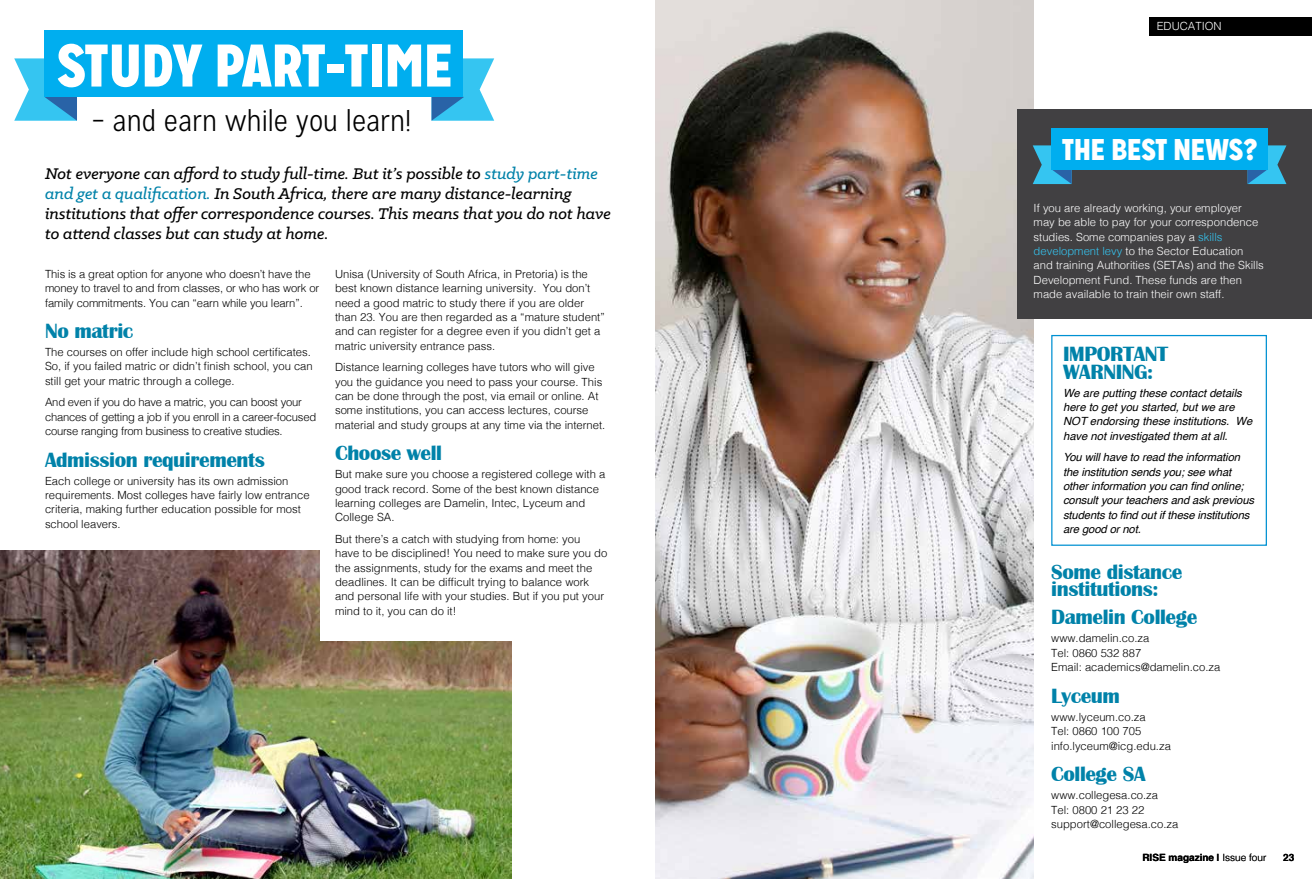
<style>
.page{position:relative;width:1312px;height:879px;background:#fff}
.page>*{position:absolute;margin:0;border:0;box-sizing:border-box;transform-origin:0 0}
.t1{font:900 60px "Mission Gothic";color:#fff}
.t2{font:300 30px "Mission Gothic";color:#000}
.t3{font:900 30px "Mission Gothic";color:#fff}
.t4{font:700 21.25px/17.5px "Britannic";letter-spacing:-.02em;color:#0082a9}
.t5{font:italic 500 17.5px/20px "Klinic Slab";color:#000}
.t6{font:300 11.25px/14.4px "Helvetica";color:#000}
.t7{font:italic 11.25px/14.4px "Helvetica";letter-spacing:-.01em;color:#000}
.t8{font:300 11.25px/14.4px "Helvetica";color:#fff}
.t9{font:300 11.25px/14.4px "Helvetica";letter-spacing:-.02em;color:#000}
.t10{font:700 10px "Helvetica";color:#000}
.s1{color:#0082a9}
.s2{color:#35c5f1}
.s3{font-weight:300}
</style>
<div class="page">
<img style="left:656px;top:0;width:377px;height:879px">
<img style="left:0;top:550px;width:512px;height:329px">
<div style="left:321px;top:412px;width:311px;height:228px;background:#fff"></div>
<div style="left:1017px;top:110px;width:294px;height:209px;background:#414042"></div>
<svg style="left:1032px;top:145px;width:39px;height:39px"></svg>
<svg style="left:1247px;top:145px;width:39px;height:39px"></svg>
<div style="left:1051px;top:128px;width:216px;height:41px;background:#00aeef"></div>
<svg style="left:14px;top:58px;width:63px;height:63px"></svg>
<svg style="left:431px;top:58px;width:63px;height:63px"></svg>
<div style="left:44px;top:31px;width:419px;height:66px;background:#00aeef"></div>
<div style="left:1050px;top:335px;width:216px;height:211px;border:1px solid #0091d2"></div>
<div style="left:1149px;top:17px;width:162px;height:18px;background:#000"></div>
<h1 class="t1" style="left:57px;top:26px;width:397px">STUDY PART-TIME</h1>
<h2 class="t2" style="left:92px;top:103px;width:320px">– and earn while you learn!</h2>
<p class="t5" style="left:45px;top:163px;width:567px">Not everyone can afford to study full-time. But it’s possible to <span class="s1">study part-time and get a qualification.</span> In South Africa, there are many distance-learning institutions that offer correspondence courses. This means that you do not have to attend classes but can study at home.</p>
<p class="t6" style="left:45px;top:266px;width:276px">This is a great option for anyone who doesn’t have the money to travel to and from classes, or who has work or family commitments. You can “earn while you learn”.</p>
<h3 class="t4" style="left:45px;top:322px;width:90px">No matric</h3>
<p class="t6" style="left:45px;top:344px;width:269px">The courses on offer include high school certificates.<br>So, if you failed matric or didn’t finish school, you can still get your matric through a college.</p>
<p class="t9" style="left:45px;top:394px;width:273px">And even if you do have a matric, you can boost your chances of getting a job if you enroll in a career-focused course ranging from business to creative studies.</p>
<h3 class="t4" style="left:45px;top:451px;width:221px">Admission requirements</h3>
<p class="t6" style="left:45px;top:473px;width:266px">Each college or university has its own admission requirements. Most colleges have fairly low entrance criteria, making further education possible for most school leavers.</p>
<p class="t6" style="left:335px;top:266px;width:271px">Unisa (University of South Africa, in Pretoria) is the best known distance learning university. You don’t need a good matric to study there if you are older than 23. You are then regarded as a “mature student” and can register for a degree even if you didn’t get a matric university entrance pass.</p>
<p class="t6" style="left:335px;top:359px;width:272px">Distance learning colleges have tutors who will give you the guidance you need to pass your course. This can be done through the post, via email or online. At some institutions, you can access lectures, course material and study groups at any time via the internet.</p>
<h3 class="t4" style="left:335px;top:445px;width:108px">Choose well</h3>
<p class="t6" style="left:335px;top:466px;width:272px">But make sure you choose a registered college with a good track record. Some of the best known distance learning colleges are Damelin, Intec, Lyceum and College SA.</p>
<p class="t6" style="left:335px;top:531px;width:273px">But there’s a catch with studying from home: you have to be disciplined! You need to make sure you do the assignments, study for the exams and meet the deadlines. It can be difficult trying to balance work and personal life with your studies. But if you put your mind to it, you can do it!</p>
<p class="t8" style="left:1156px;top:18px;width:23px">Educati</p>
<p class="t8" style="left:1204px;top:18px;width:18px">on</p>
<h2 class="t3" style="left:1061px;top:130px;width:197px">THE BEST NEWS?</h2>
<p class="t8" style="left:1033px;top:200px;width:232px">If you are already working, your employer may be able to pay for your correspondence studies. Some companies pay a <span class="s2">skills development levy</span> to the Sector Education and training Authorities (SETAs) and the Skills Development Fund. These funds are then made available to train their own staff.</p>
<h3 class="t4" style="left:1062px;top:345px;width:106px">IMPORTANT<br>WARNING:</h3>
<p class="t7" style="left:1062px;top:386px;width:191px">We are putting these contact details here to get you started, but we are NOT endorsing these institutions. We have not investigated them at all.</p>
<p class="t7" style="left:1062px;top:450px;width:192px">You will have to read the information the institution sends you; see what other information you can find online; consult your teachers and ask previous students to find out if these institutions are good or not.</p>
<h3 class="t4" style="left:1050px;top:563px;width:133px">Some distance institutions:</h3>
<h3 class="t4" style="left:1050px;top:609px;width:147px">Damelin College</h3>
<p class="t6" style="left:1050px;top:630px;width:171px">www.damelin.co.za<br>Tel: 0860 532 887<br>Email: academics@damelin.co.za</p>
<h3 class="t4" style="left:1050px;top:687px;width:70px">Lyceum</h3>
<p class="t6" style="left:1050px;top:709px;width:121px">www.lyceum.co.za<br>Tel: 0860 100 705 info.lyceum@icg.edu.za</p>
<h3 class="t4" style="left:1050px;top:765px;width:96px">College SA</h3>
<p class="t6" style="left:1050px;top:787px;width:129px">www.collegesa.co.za<br>Tel: 0800 21 23 22 support@collegesa.co.za</p>
<p class="t10" style="left:1142px;top:849px;width:125px">RISE magazine | <span class="s3">Issue four</span></p>
<p class="t10" style="left:1282px;top:849px;width:13px">23</p>
</div>
